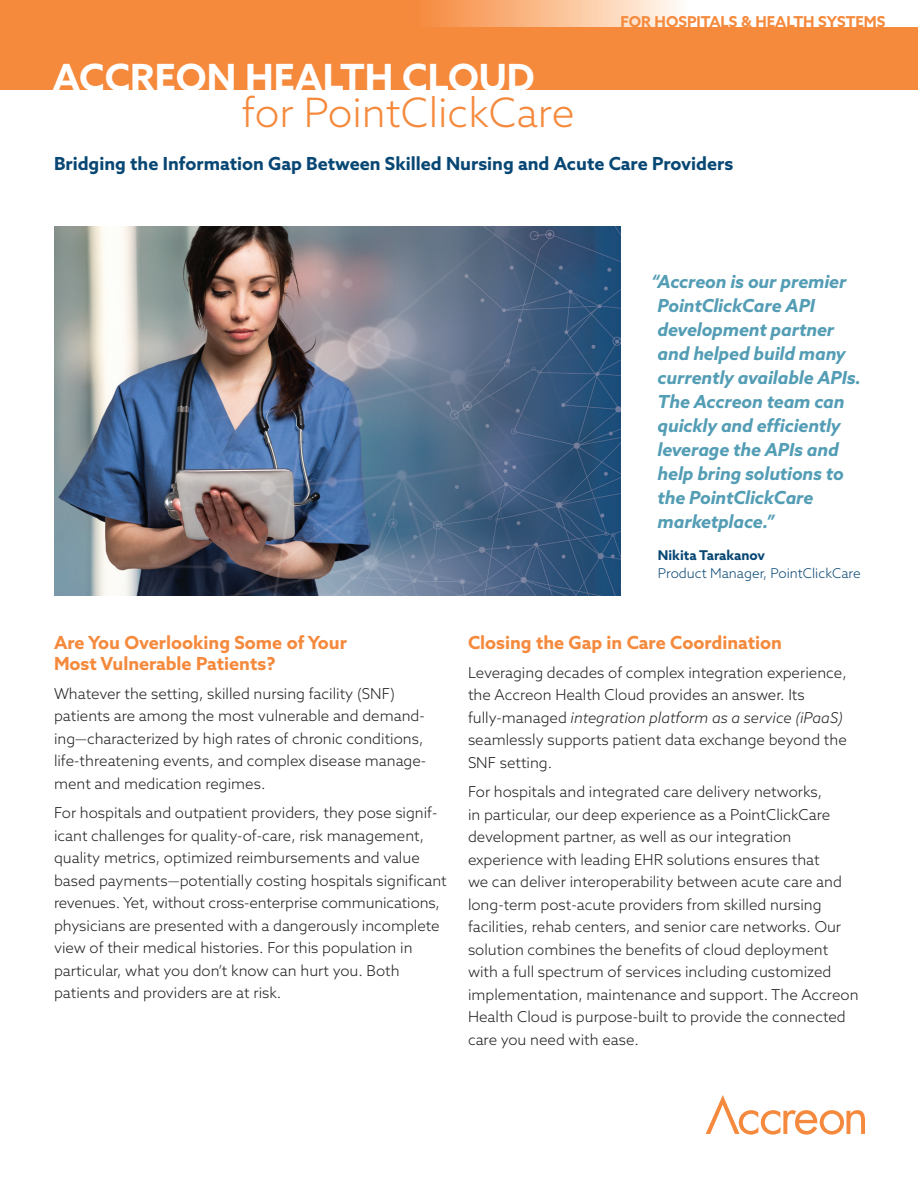
<style>
.page{position:relative;width:918px;height:1188px;background:#fff}
.page>*{position:absolute;margin:0;border:0;box-sizing:border-box;transform-origin:0 0}
.t1{font:300 40.5px "Azo Sans";color:#f5893c}
.t2{font:700 37.5px "Azo Sans";color:#fff}
.t3{font:italic 700 18px/24px "Azo Sans";letter-spacing:-.01em;color:#539db5}
.t4{font:700 18px/21px "Azo Sans";color:#f5893c}
.t5{font:700 18px "Azo Sans";color:#084774}
.t6{font:300 15px/22.5px "Azo Sans";color:#231f20}
.t7{font:700 15px "Azo Sans";color:#f5893c}
.t8{font:300 13.5px "Azo Sans";color:#084774}
.t9{font:700 13.5px "Azo Sans";color:#084774}
.s1{font-style:italic}
</style>
<div class="page">
<div style="left:0;top:0;width:918px;height:89px;background:#f5893c"></div>
<svg style="left:431px;top:0;width:487px;height:27px"></svg>
<img style="left:54px;top:227px;width:566px;height:369px">
<svg style="left:706px;top:1095px;width:159px;height:40px"></svg>
<h2 class="t2" style="left:52px;top:52px;width:484px">ACCREON HEALTH CLOUD</h2>
<h1 class="t1" style="left:242px;top:86px;width:334px">for PointClickCare</h1>
<p class="t7" style="left:620px;top:12px;width:267px">FOR HOSPITALS &amp; HEALTH SYSTEMS</p>
<p class="t5" style="left:54px;top:151px;width:681px">Bridging the Information Gap Between Skilled Nursing and Acute Care Providers</p>
<p class="t4" style="left:54px;top:631px;width:295px">Are You Overlooking Some of Your<br>Most Vulnerable Patients?</p>
<p class="t6" style="left:54px;top:682px;width:374px">Whatever the setting, skilled nursing facility (SNF) patients are among the most vulnerable and demand&shy;ing—characterized by high rates of chronic conditions, life-threatening events, and complex disease manage&shy;ment and medication regimes.</p>
<p class="t6" style="left:54px;top:801px;width:394px">For hospitals and outpatient providers, they pose signif&shy;icant challenges for quality-of-care, risk management, quality metrics, optimized reimbursements and value based payments—potentially costing hospitals significant revenues. Yet, without cross-enterprise communications, physicians are presented with a dangerously incomplete view of their medical histories. For this population in particular, what you don’t know can hurt you. Both patients and providers are at risk.</p>
<p class="t3" style="left:658px;top:270px;width:205px;text-indent:-6px">“ Accreon is our premier<br>PointClickCare API development partner and helped build many currently available APIs.<br>The Accreon team can quickly and efficiently leverage the APIs and help bring solutions to the PointClickCare marketplace.”</p>
<p class="t9" style="left:658px;top:546px;width:109px">Nikita Tarakanov</p>
<p class="t8" style="left:658px;top:564px;width:204px">Product Manager, PointClickCare</p>
<p class="t4" style="left:468px;top:631px;width:316px">Closing the Gap in Care Coordination</p>
<p class="t6" style="left:468px;top:661px;width:380px">Leveraging decades of complex integration experience, the Accreon Health Cloud provides an answer. Its fully-managed <span class="s1">integration platform as a service (iPaaS) </span>seamlessly supports patient data exchange beyond the SNF setting.</p>
<p class="t6" style="left:468px;top:780px;width:392px">For hospitals and integrated care delivery networks,<br>in particular, our deep experience as a PointClickCare development partner, as well as our integration experience with leading EHR solutions ensures that<br>we can deliver interoperability between acute care and long-term post-acute providers from skilled nursing facilities, rehab centers, and senior care networks. Our solution combines the benefits of cloud deployment with a full spectrum of services including customized implementation, maintenance and support. The Accreon Health Cloud is purpose-built to provide the connected care you need with ease.</p>
</div>
